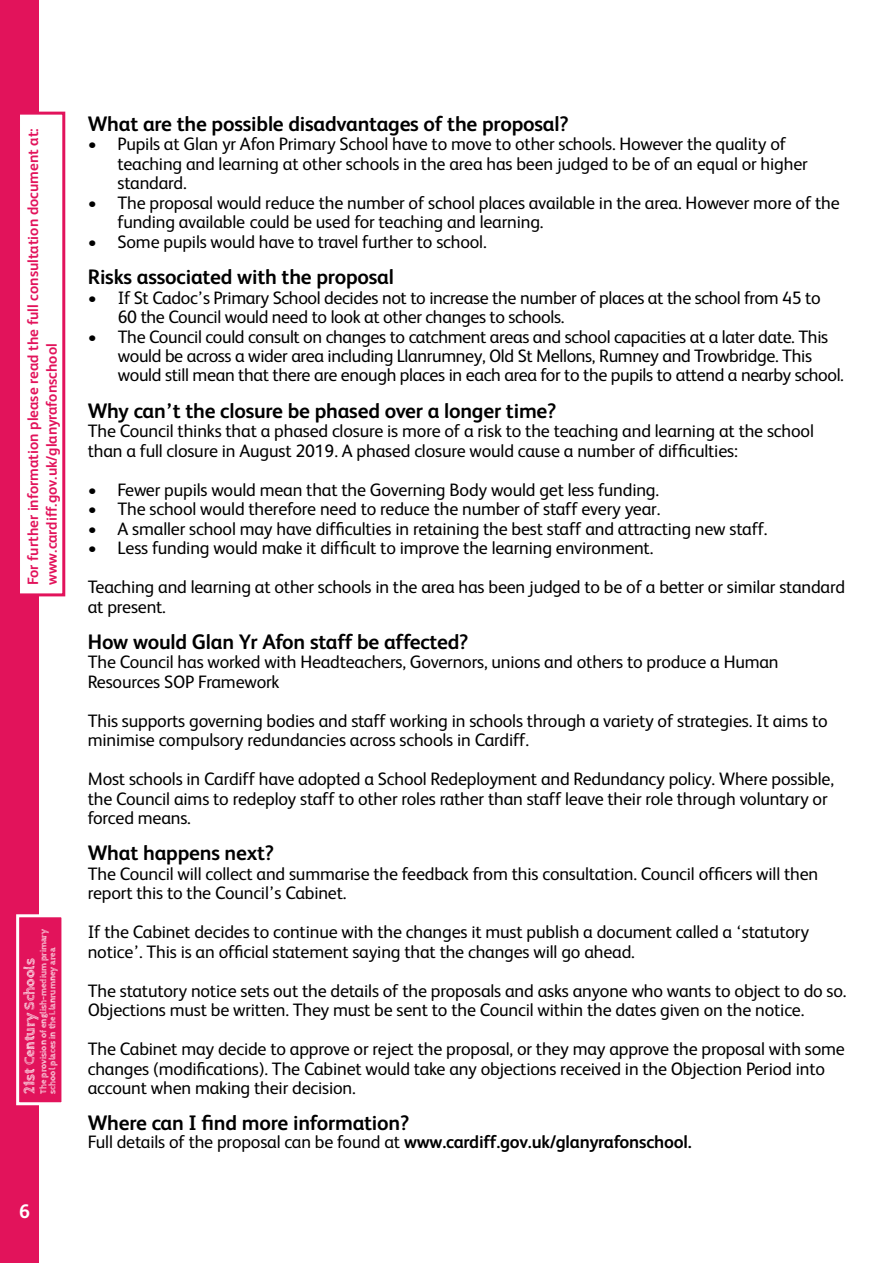
<style>
.page{position:relative;width:893px;height:1263px;background:#fff}
.page>*{position:absolute;margin:0;border:0;box-sizing:border-box;transform-origin:0 0}
.t1{font:700 21px "FS Albert";letter-spacing:-.01em;color:#000}
.t2{font:700 19.5px "FS Albert";color:#fff}
.t3{font:18px/19.5px "FS Albert";letter-spacing:-.01em;color:#000}
.t4{font:700 15px "FS Albert";color:#e2135b}
.t5{font:700 14.85px "Cabin Sketch";color:#fff}
.t6{font:700 9px/9px "Cabin Sketch";color:#fff}
.s1{font-weight:700}
</style>
<div class="page">
<div style="left:0;top:0;width:39px;height:1263px;background:#e2135b"></div>
<div style="left:16px;top:914px;width:48px;height:191px;background:#e2135b;border:3px solid #fff"></div>
<div style="left:17px;top:112px;width:48px;height:484px;background:#fff;border:3px solid #e2135b"></div>
<p class="t4" style="left:23px;top:585px;width:459px;rotate:-90deg">For further information please read the full consultation document at:</p>
<p class="t4" style="left:42px;top:585px;width:243px;rotate:-90deg">www.cardiff.gov.uk/glanyrafonschool</p>
<p class="t6" style="left:39px;top:1094px;width:166px;rotate:-90deg">The provision of english-medium primary school places in the Llanrumney area</p>
<p class="t5" style="left:21px;top:1094px;width:137px;rotate:-90deg">21st Century Schools</p>
<p class="t2" style="left:19px;top:1198px;width:12px">6</p>
<p class="t1" style="left:88px;top:110px;width:482px">What are the possible disadvantages of the proposal?</p>
<p class="t3" style="left:118px;top:134px;width:692px;text-indent:-30px">• Pupils at Glan yr Afon Primary School have to move to other schools. However the quality of teaching and learning at other schools in the area has been judged to be of an equal or higher standard.</p>
<p class="t3" style="left:118px;top:192px;width:724px;text-indent:-30px">• The proposal would reduce the number of school places available in the area. However more of the funding available could be used for teaching and learning.</p>
<p class="t3" style="left:88px;top:231px;width:400px">• Some pupils would have to travel further to school.</p>
<p class="t1" style="left:88px;top:263px;width:308px">Risks associated with the proposal</p>
<p class="t3" style="left:118px;top:287px;width:704px;text-indent:-30px">• If St Cadoc’s Primary School decides not to increase the number of places at the school from 45 to<br>60 the Council would need to look at other changes to schools.</p>
<p class="t3" style="left:118px;top:326px;width:728px;text-indent:-30px">• The Council could consult on changes to catchment areas and school capacities at a later date. This would be across a wider area including Llanrumney, Old St Mellons, Rumney and Trowbridge. This would still mean that there are enough places in each area for to the pupils to attend a nearby school.</p>
<p class="t1" style="left:88px;top:396px;width:470px">Why can’t the closure be phased over a longer time?</p>
<p class="t3" style="left:88px;top:420px;width:728px">The Council thinks that a phased closure is more of a risk to the teaching and learning at the school than a full closure in August 2019. A phased closure would cause a number of difficulties:</p>
<p class="t3" style="left:88px;top:479px;width:573px">• Fewer pupils would mean that the Governing Body would get less funding.</p>
<p class="t3" style="left:88px;top:498px;width:574px">• The school would therefore need to reduce the number of staff every year.</p>
<p class="t3" style="left:88px;top:518px;width:681px">• A smaller school may have difficulties in retaining the best staff and attracting new staff.</p>
<p class="t3" style="left:88px;top:527px;width:759px;line-height:39px">• Less funding would make it difficult to improve the learning environment.<br>Teaching and learning at other schools in the area has been judged to be of a better or similar standard</p>
<p class="t3" style="left:88px;top:596px;width:80px">at present.</p>
<p class="t1" style="left:88px;top:627px;width:382px">How would Glan Yr Afon staff be affected?</p>
<p class="t3" style="left:88px;top:651px;width:692px">The Council has worked with Headteachers, Governors, unions and others to produce a Human<br>Resources SOP Framework</p>
<p class="t3" style="left:88px;top:710px;width:741px">This supports governing bodies and staff working in schools through a variety of strategies. It aims to minimise compulsory redundancies across schools in Cardiff.</p>
<p class="t3" style="left:88px;top:768px;width:748px">Most schools in Cardiff have adopted a School Redeployment and Redundancy policy. Where possible, the Council aims to redeploy staff to other roles rather than staff leave their role through voluntary or forced means.</p>
<p class="t1" style="left:88px;top:839px;width:188px">What happens next?</p>
<p class="t3" style="left:88px;top:863px;width:732px">The Council will collect and summarise the feedback from this consultation. Council officers will then report this to the Council’s Cabinet.</p>
<p class="t3" style="left:88px;top:921px;width:723px">If the Cabinet decides to continue with the changes it must publish a document called a ‘statutory notice’. This is an official statement saying that the changes will go ahead.</p>
<p class="t3" style="left:88px;top:980px;width:760px">The statutory notice sets out the details of the proposals and asks anyone who wants to object to do so.<br>Objections must be written. They must be sent to the Council within the dates given on the notice.</p>
<p class="t3" style="left:88px;top:1038px;width:759px">The Cabinet may decide to approve or reject the proposal, or they may approve the proposal with some changes (modifications). The Cabinet would take any objections received in the Objection Period into account when making their decision.</p>
<p class="t1" style="left:88px;top:1109px;width:323px">Where can I find more information?</p>
<p class="t3" style="left:88px;top:1131px;width:606px">Full details of the proposal can be found at <span class="s1">www.cardiff.gov.uk/glanyrafonschool.</span></p>
</div>
